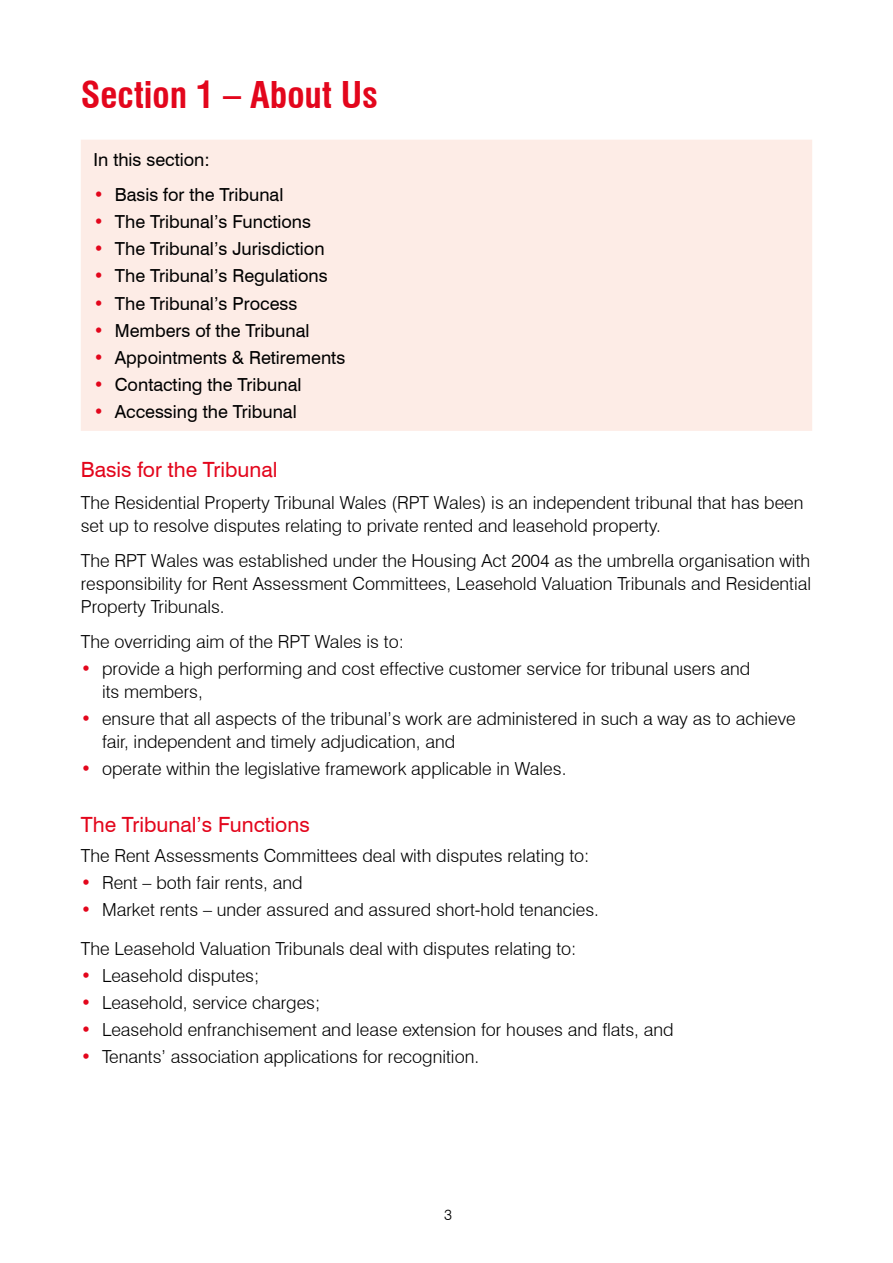
<style>
.page{position:relative;width:893px;height:1263px;background:#fff}
.page>*{position:absolute;margin:0;border:0;box-sizing:border-box;transform-origin:0 0}
.H1_Heading{font:700 condensed 36px "Swiss 721 BT";color:#e3061c}
.H2_Sub_Heading{font:21px "Swiss 721 BT";color:#e3061c}
.Body_Text{font:300 18px/22.8px "Swiss 721 BT";color:#000}
.Bullets{font:300 18px/22.8px "Swiss 721 BT";color:#000}
.Bullets-2{font:18px "Swiss 721 BT";color:#000}
.Body_Text_Before_Bullets{font:300 18px "Swiss 721 BT";color:#000}
.Body_Text_Before_Bullets-2{font:18px "Swiss 721 BT";color:#000}
.t1{font:300 15px "Swiss 721 BT";color:#000}
.s1{font-weight:300;color:#e3061c}
.s2{color:#e3061c}
</style>
<div class="page">
<div style="left:81px;top:140px;width:731px;height:291px;background:#fdece6"></div>
<h1 class="H1_Heading" style="left:81px;top:73px;width:299px">Section 1 – About Us</h1>
<p class="Body_Text_Before_Bullets-2" style="left:94px;top:149px;width:118px">In this section:</p>
<p class="Bullets-2" style="left:94px;top:184px;width:191px"><span class="s1">•</span> Basis for the Tribunal</p>
<p class="Bullets-2" style="left:94px;top:211px;width:219px"><span class="s1">•</span> The Tribunal’s Functions</p>
<p class="Bullets-2" style="left:94px;top:238px;width:233px"><span class="s1">•</span> The Tribunal’s Jurisdiction</p>
<p class="Bullets-2" style="left:94px;top:265px;width:236px"><span class="s1">•</span> The Tribunal’s Regulations</p>
<p class="Bullets-2" style="left:94px;top:292px;width:205px"><span class="s1">•</span> The Tribunal’s Process</p>
<p class="Bullets-2" style="left:94px;top:319px;width:218px"><span class="s1">•</span> Members of the Tribunal</p>
<p class="Bullets-2" style="left:94px;top:346px;width:253px"><span class="s1">•</span> Appointments &amp; Retirements</p>
<p class="Bullets-2" style="left:94px;top:374px;width:210px"><span class="s1">•</span> Contacting the Tribunal</p>
<p class="Bullets-2" style="left:94px;top:401px;width:205px"><span class="s1">•</span> Accessing the Tribunal</p>
<h2 class="H2_Sub_Heading" style="left:81px;top:457px;width:198px">Basis for the Tribunal</h2>
<p class="Body_Text" style="left:81px;top:491px;width:724px">The Residential Property Tribunal Wales (RPT Wales) is an independent tribunal that has been set up to resolve disputes relating to private rented and leasehold property.</p>
<p class="Body_Text" style="left:81px;top:549px;width:732px;text-align:justify">The RPT Wales was established under the Housing Act 2004 as the umbrella organisation with responsibility for Rent Assessment Committees, Leasehold Valuation Tribunals and Residential Property Tribunals.</p>
<p class="Body_Text_Before_Bullets" style="left:81px;top:630px;width:325px">The overriding aim of the RPT Wales is to:</p>
<p class="Bullets" style="left:102px;top:657px;width:650px;text-indent:-21px"><span class="s2">•</span> provide a high performing and cost effective customer service for tribunal users and its members,</p>
<p class="Bullets" style="left:102px;top:707px;width:695px;text-indent:-21px"><span class="s2">•</span> ensure that all aspects of the tribunal’s work are administered in such a way as to achieve fair, independent and timely adjudication, and</p>
<p class="Body_Text" style="left:81px;top:757px;width:487px"><span class="s2">•</span> operate within the legislative framework applicable in Wales.</p>
<h2 class="H2_Sub_Heading" style="left:81px;top:811px;width:231px">The Tribunal’s Functions</h2>
<p class="Body_Text_Before_Bullets" style="left:81px;top:844px;width:510px">The Rent Assessments Committees deal with disputes relating to:</p>
<p class="Bullets" style="left:81px;top:871px;width:223px"><span class="s2">•</span> Rent – both fair rents, and</p>
<p class="Body_Text" style="left:81px;top:898px;width:520px"><span class="s2">•</span> Market rents – under assured and assured short-hold tenancies.</p>
<p class="Body_Text_Before_Bullets" style="left:81px;top:937px;width:497px">The Leasehold Valuation Tribunals deal with disputes relating to:</p>
<p class="Bullets" style="left:81px;top:964px;width:180px"><span class="s2">•</span> Leasehold disputes;</p>
<p class="Bullets" style="left:81px;top:991px;width:241px"><span class="s2">•</span> Leasehold, service charges;</p>
<p class="Bullets" style="left:81px;top:1018px;width:594px"><span class="s2">•</span> Leasehold enfranchisement and lease extension for houses and flats, and</p>
<p class="Body_Text" style="left:81px;top:1045px;width:400px"><span class="s2">•</span> Tenants’ association applications for recognition.</p>
<p class="t1" style="left:444px;top:1206px;width:9px">3</p>
</div>
